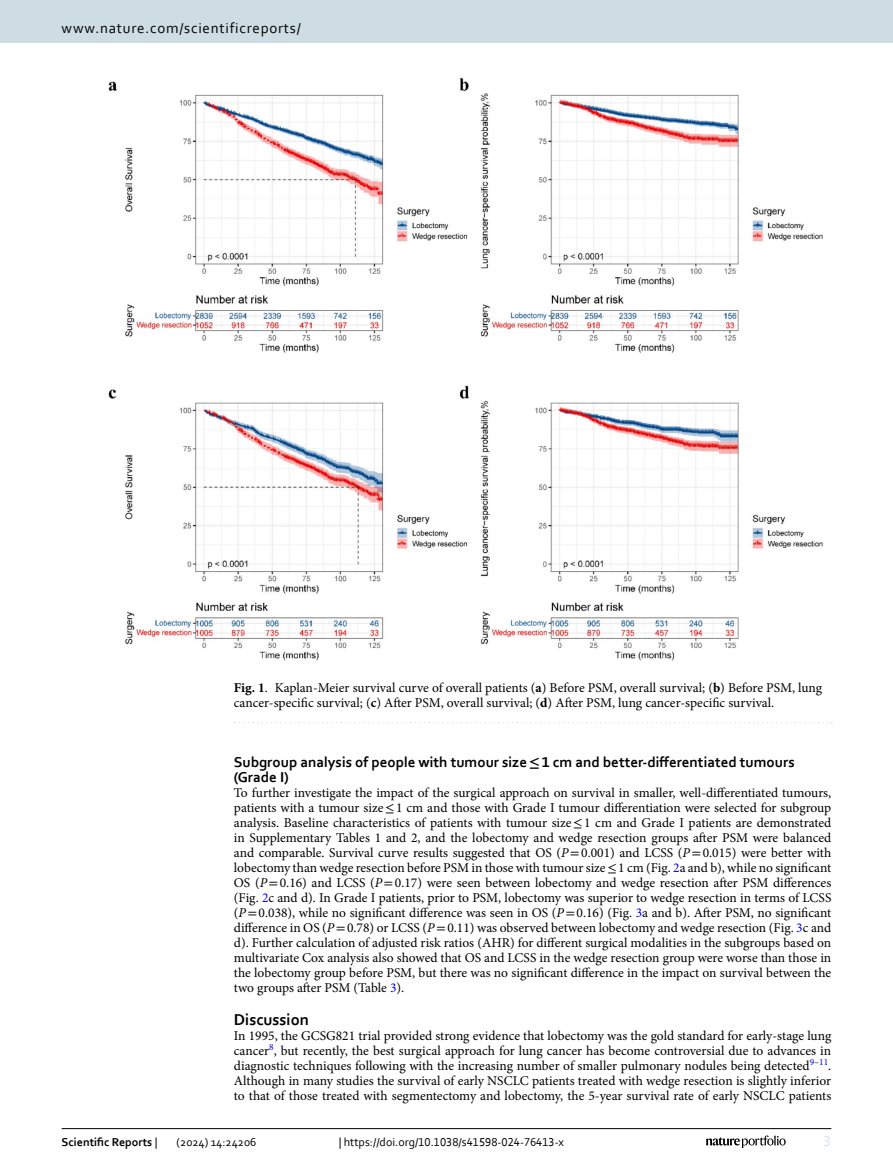
<style>
.page{position:relative;width:893px;height:1174px;background:#fff}
.page>*{position:absolute;margin:0;border:0;box-sizing:border-box;transform-origin:0 0}
.Head_1{font:700 16.5px "Corbel";color:#000}
.Head_2{font:700 15px/15px "Corbel";color:#000}
.t1{font:15px "Corbel";letter-spacing:.05em;color:#000}
.t2{font:15px "Corbel";color:#d9e4eb}
.Body_Text{font:13.5px/15px "Minion Pro";color:#000;text-align:justify}
.Figure_Caption{font:13.5px/15px "Minion Pro";color:#000}
.t3{font:12px "Corbel";color:#000}
.t4{font:700 12px "Corbel";color:#000}
.s1{font-weight:700}
.s2{font-family:"STIX"}
.s3{font-style:italic}
.s4{color:#00f}
.s5{font-weight:400}
</style>
<div class="page">
<img style="left:108px;top:77px;width:715px;height:584px">
<svg style="left:235px;top:722px;width:597px;height:1px"></svg>
<hr style="left:62px;top:1128px;width:769px;height:1px;background:#000">
<svg style="left:706px;top:1135px;width:80px;height:12px"></svg>
<div style="left:0;top:0;width:893px;height:43px;background:#cedde4"></div>
<p class="t1" style="left:62px;top:18px;width:241px">www.nature.com/scientificreports/</p>
<p class="Figure_Caption" style="left:234px;top:680px;width:590px"><span class="s1">Fig. 1</span>. Kaplan-Meier survival curve of overall patients (<span class="s1">a</span>) Before PSM, overall survival; (<span class="s1">b</span>) Before PSM, lung cancer-specific survival; (<span class="s1">c</span>) After PSM, overall survival; (<span class="s1">d</span>) After PSM, lung cancer-specific survival.</p>
<p class="Head_2" style="left:234px;top:754px;width:562px">Subgroup analysis of people with tumour size<span class="s2">≤</span>1 cm and better-differentiated tumours (Grade I)</p>
<p class="Body_Text" style="left:234px;top:785px;width:599px">To further investigate the impact of the surgical approach on survival in smaller, well-differentiated tumours, patients with a tumour size<span class="s2">≤</span>1 cm and those with Grade I tumour differentiation were selected for subgroup analysis. Baseline characteristics of patients with tumour size<span class="s2">≤</span>1 cm and Grade I patients are demonstrated in Supplementary Tables 1 and 2, and the lobectomy and wedge resection groups after PSM were balanced and comparable. Survival curve results suggested that OS (<span class="s3">P</span><span class="s2">=</span>0.001) and LCSS (<span class="s3">P</span><span class="s2">=</span>0.015) were better with lobectomy than wedge resection before PSM in those with tumour size<span class="s2">≤</span>1 cm (Fig. <span class="s4">2</span>a and b), while no significant OS (<span class="s3">P</span><span class="s2">=</span>0.16) and LCSS (<span class="s3">P</span><span class="s2">=</span>0.17) were seen between lobectomy and wedge resection after PSM differences (Fig. <span class="s4">2</span>c and d). In Grade I patients, prior to PSM, lobectomy was superior to wedge resection in terms of LCSS (<span class="s3">P</span><span class="s2">=</span>0.038), while no significant difference was seen in OS (<span class="s3">P</span><span class="s2">=</span>0.16) (Fig. <span class="s4">3</span>a and b). After PSM, no significant difference in OS (<span class="s3">P</span><span class="s2">=</span>0.78) or LCSS (<span class="s3">P</span><span class="s2">=</span>0.11) was observed between lobectomy and wedge resection (Fig. <span class="s4">3</span>c and d). Further calculation of adjusted risk ratios (AHR) for different surgical modalities in the subgroups based on multivariate Cox analysis also showed that OS and LCSS in the wedge resection group were worse than those in the lobectomy group before PSM, but there was no significant difference in the impact on survival between the two groups after PSM (Table <span class="s4">3</span>).</p>
<p class="Head_1" style="left:234px;top:1009px;width:77px">Discussion</p>
<p class="Body_Text" style="left:234px;top:1028px;width:599px">In 1995, the GCSG821 trial provided strong evidence that lobectomy was the gold standard for early-stage lung cancer<sup>8</sup>, but recently, the best surgical approach for lung cancer has become controversial due to advances in diagnostic techniques following with the increasing number of smaller pulmonary nodules being detected<sup>9</sup><sup>–</sup><sup>11</sup>.<br>Although in many studies the survival of early NSCLC patients treated with wedge resection is slightly inferior to that of those treated with segmentectomy and lobectomy, the 5-year survival rate of early NSCLC patients</p>
<p class="t4" style="left:62px;top:1134px;width:97px">Scientific Reports <span class="s5">|</span></p>
<p class="t3" style="left:177px;top:1134px;width:81px">(2024) 14:24206</p>
<p class="t3" style="left:339px;top:1134px;width:227px">| https://doi.org/10.1038/s41598-024-76413-x</p>
<p class="t2" style="left:824px;top:1132px;width:9px">3</p>
</div>
